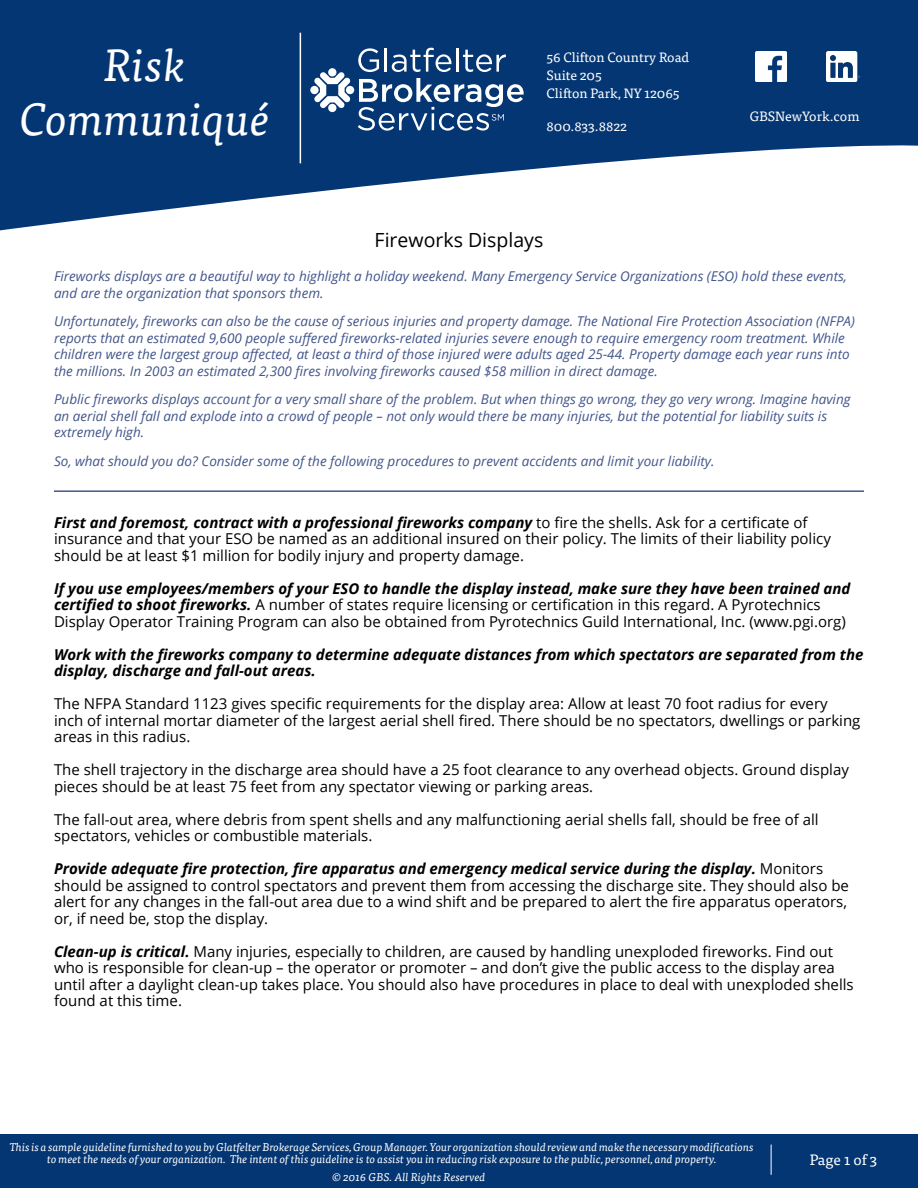
<style>
.page{position:relative;width:918px;height:1188px;background:#fff}
.page>*{position:absolute;margin:0;border:0;box-sizing:border-box;transform-origin:0 0}
.t1{font:italic 45px/54px "Tisa Pro";color:#fff;text-align:center}
.t2{font:19.5px "Open Sans";color:#000}
.t3{font:15px/16.5px "Open Sans";color:#000}
.t4{font:italic 700 15px/16.5px "Open Sans";color:#000}
.t5{font:15px "Tisa Pro";color:#fff}
.t6{font:italic 13.5px/16.5px "Open Sans";color:#43568b}
.t7{font:13.5px/18px "Tisa Pro";color:#fff}
.t8{font:italic 11.25px/12px "Tisa Pro";color:#fff;text-align:center}
.s1{font-weight:700;font-style:italic}
</style>
<div class="page">
<svg style="left:0;top:0;width:918px;height:230px;fill:#043673"></svg>
<div style="left:0;top:1134px;width:918px;height:54px;background:#043673"></div>
<img style="left:755px;top:51px;width:31px;height:31px">
<img style="left:826px;top:51px;width:33px;height:31px">
<svg style="left:358px;top:48px;width:21px;height:24px"></svg>
<hr style="left:385px;top:48px;width:2px;height:24px;background:#fff">
<svg style="left:392px;top:48px;width:59px;height:24px"></svg>
<hr style="left:456px;top:48px;width:3px;height:24px;background:#fff">
<svg style="left:463px;top:50px;width:43px;height:22px"></svg>
<svg style="left:358px;top:78px;width:166px;height:53px"></svg>
<div style="left:328px;top:68px;width:8px;height:8px;background:#fff;border-radius:50%"></div>
<div style="left:328px;top:104px;width:8px;height:8px;background:#fff;border-radius:50%"></div>
<div style="left:346px;top:86px;width:8px;height:8px;background:#fff;border-radius:50%"></div>
<div style="left:310px;top:86px;width:9px;height:8px;background:#fff;border-radius:50%"></div>
<svg style="left:314px;top:72px;width:36px;height:36px"></svg>
<hr style="left:54px;top:490px;width:810px;height:2px;background:#43568b">
<hr style="left:300px;top:33px;width:1px;height:130px;background:#fff">
<hr style="left:771px;top:1145px;width:1px;height:30px;background:#fff">
<h1 class="t1" style="left:20px;top:35px;width:252px">Risk<br>Communiqué</h1>
<p class="t7" style="left:547px;top:47px;width:144px">56 Clifton Country Road<br>Suite 205<br>Clifton Park, NY 12065</p>
<p class="t7" style="left:547px;top:116px;width:82px">800.833.8822</p>
<p class="t7" style="left:750px;top:106px;width:111px">GBSNewYork.com</p>
<h2 class="t2" style="left:375px;top:226px;width:170px">Fireworks Displays</h2>
<p class="t6" style="left:54px;top:268px;width:795px">Fireworks displays are a beautiful way to highlight a holiday weekend. Many Emergency Service Organizations (ESO) hold these events, and are the organization that sponsors them.</p>
<p class="t6" style="left:54px;top:313px;width:802px">Unfortunately, fireworks can also be the cause of serious injuries and property damage. The National Fire Protection Association (NFPA) reports that an estimated 9,600 people suffered fireworks-related injuries severe enough to require emergency room treatment. While children were the largest group affected, at least a third of those injured were adults aged 25-44. Property damage each year runs into the millions. In 2003 an estimated 2,300 fires involving fireworks caused $58 million in direct damage.</p>
<p class="t6" style="left:54px;top:390px;width:798px">Public fireworks displays account for a very small share of the problem. But when things go wrong, they go very wrong. Imagine having an aerial shell fall and explode into a crowd of people – not only would there be many injuries, but the potential for liability suits is extremely high.</p>
<p class="t6" style="left:54px;top:452px;width:662px">So, what should you do? Consider some of the following procedures to prevent accidents and limit your liability.</p>
<p class="t3" style="left:54px;top:514px;width:778px"><span class="s1">First and foremost, contract with a professional fireworks company</span> to fire the shells. Ask for a certificate of insurance and that your ESO be named as an additional insured on their policy. The limits of their liability policy should be at least $1 million for bodily injury and property damage.</p>
<p class="t3" style="left:54px;top:580px;width:798px"><span class="s1">If you use employees/members of your ESO to handle the display instead, make sure they have been trained and certified to shoot fireworks.</span> A number of states require licensing or certification in this regard. A Pyrotechnics<br>Display Operator Training Program can also be obtained from Pyrotechnics Guild International, Inc. (www.pgi.org)</p>
<p class="t4" style="left:54px;top:646px;width:811px">Work with the fireworks company to determine adequate distances from which spectators are separated from the display, discharge and fall-out areas.</p>
<p class="t3" style="left:54px;top:695px;width:808px">The NFPA Standard 1123 gives specific requirements for the display area: Allow at least 70 foot radius for every inch of internal mortar diameter of the largest aerial shell fired. There should be no spectators, dwellings or parking areas in this radius.</p>
<p class="t3" style="left:54px;top:761px;width:796px">The shell trajectory in the discharge area should have a 25 foot clearance to any overhead objects. Ground display pieces should be at least 75 feet from any spectator viewing or parking areas.</p>
<p class="t3" style="left:54px;top:811px;width:766px">The fall-out area, where debris from spent shells and any malfunctioning aerial shells fall, should be free of all spectators, vehicles or combustible materials.</p>
<p class="t3" style="left:54px;top:860px;width:797px"><span class="s1">Provide adequate fire protection, fire apparatus and emergency medical service during the display.</span> Monitors should be assigned to control spectators and prevent them from accessing the discharge site. They should also be alert for any changes in the fall-out area due to a wind shift and be prepared to alert the fire apparatus operators, or, if need be, stop the display.</p>
<p class="t3" style="left:54px;top:943px;width:801px"><span class="s1">Clean-up is critical.</span> Many injuries, especially to children, are caused by handling unexploded fireworks. Find out who is responsible for clean-up – the operator or promoter – and don’t give the public access to the display area until after a daylight clean-up takes place. You should also have procedures in place to deal with unexploded shells found at this time.</p>
<p class="t8" style="left:10px;top:1140px;width:746px">This is a sample guideline furnished to you by Glatfelter Brokerage Services, Group Manager. Your organization should review and make the necessary modifications to meet the needs of your organization. The intent of this guideline is to assist you in reducing risk exposure to the public, personnel, and property.</p>
<p class="t8" style="left:332px;top:1170px;width:155px">© 2016 GBS. All Rights Reserved</p>
<p class="t5" style="left:810px;top:1149px;width:69px">Page 1 of 3</p>
</div>
